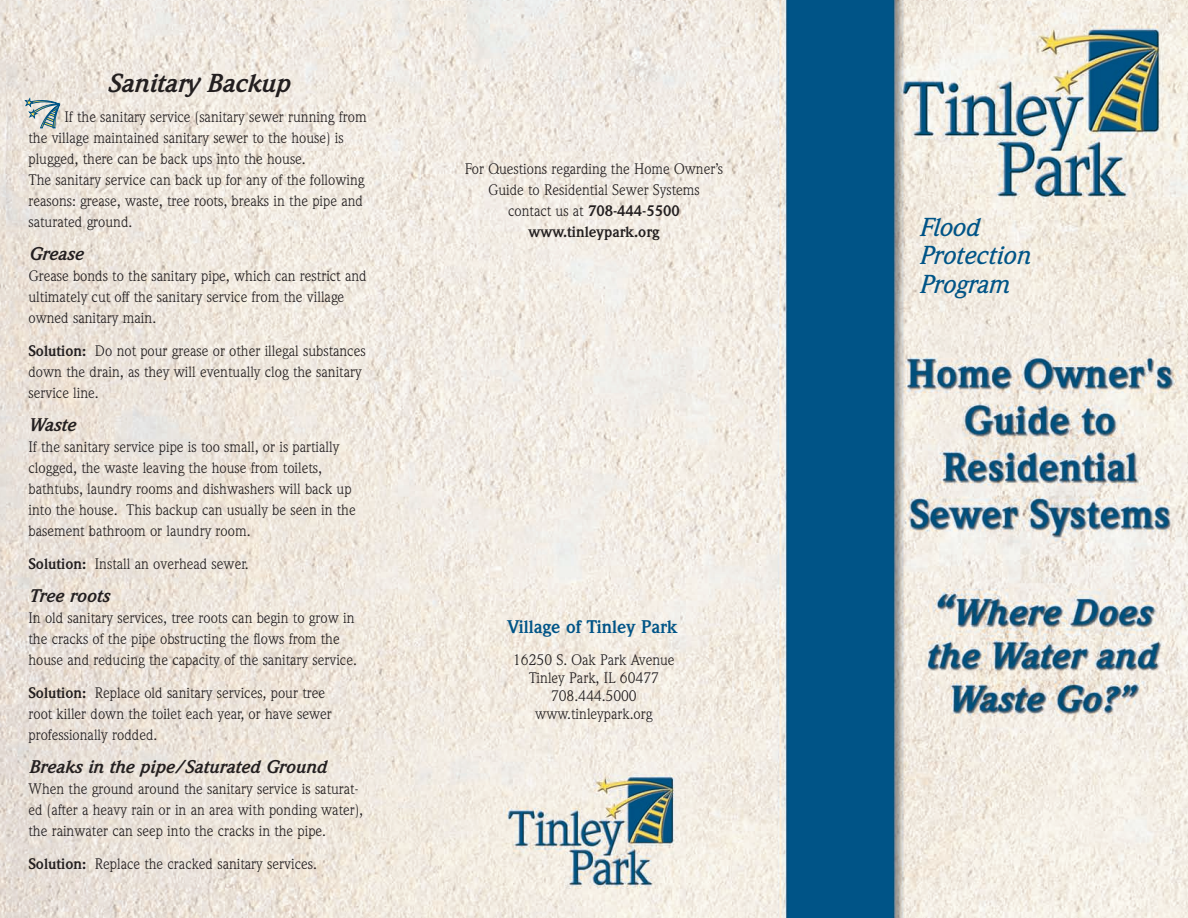
<style>
.page{position:relative;width:1188px;height:918px;background:#fff}
.page>*{position:absolute;margin:0;border:0;box-sizing:border-box;transform-origin:0 0}
.t1{font:italic 500 25.5px/28.5px "Weidemann";color:#005487}
.t2{font:italic 700 25.5px "Weidemann";color:#231f20}
.t3{font:italic 700 18px "Weidemann";color:#231f20}
.t4{font:700 18px "Weidemann";color:#005487}
.t5{font:15px/21px "Weidemann";color:#231f20}
.s1{font-weight:700}
</style>
<div class="page">
<img style="left:0;top:0;width:1188px;height:918px">
<svg style="left:25px;top:98px;width:35px;height:31px"></svg>
<h1 class="t2" style="left:107px;top:73px;width:184px">Sanitary Backup</h1>
<p class="t5" style="left:28px;top:107px;width:340px;text-indent:36px">If the sanitary service (sanitary sewer running from the village maintained sanitary sewer to the house) is plugged, there can be back ups into the house.<br>The sanitary service can back up for any of the following reasons: grease, waste, tree roots, breaks in the pipe and saturated ground.</p>
<p class="t3" style="left:28px;top:247px;width:56px">Grease</p>
<p class="t5" style="left:28px;top:266px;width:340px">Grease bonds to the sanitary pipe, which can restrict and ultimately cut off the sanitary service from the village owned sanitary main.</p>
<p class="t5" style="left:28px;top:341px;width:339px"><span class="s1">Solution:</span> Do not pour grease or other illegal substances down the drain, as they will eventually clog the sanitary service line.</p>
<p class="t3" style="left:28px;top:418px;width:48px">Waste</p>
<p class="t5" style="left:28px;top:437px;width:329px">If the sanitary service pipe is too small, or is partially clogged, the waste leaving the house from toilets, bathtubs, laundry rooms and dishwashers will back up into the house. This backup can usually be seen in the basement bathroom or laundry room.</p>
<p class="t5" style="left:28px;top:554px;width:222px"><span class="s1">Solution:</span> Install an overhead sewer.</p>
<p class="t3" style="left:28px;top:589px;width:82px">Tree roots</p>
<p class="t5" style="left:28px;top:608px;width:330px">In old sanitary services, tree roots can begin to grow in the cracks of the pipe obstructing the flows from the house and reducing the capacity of the sanitary service.</p>
<p class="t5" style="left:28px;top:683px;width:305px"><span class="s1">Solution:</span> Replace old sanitary services, pour tree root killer down the toilet each year, or have sewer professionally rodded.</p>
<p class="t3" style="left:28px;top:760px;width:299px">Breaks in the pipe/Saturated Ground</p>
<p class="t5" style="left:28px;top:779px;width:336px">When the ground around the sanitary service is saturat&shy;ed (after a heavy rain or in an area with ponding water), the rainwater can seep into the cracks in the pipe.</p>
<p class="t5" style="left:28px;top:854px;width:290px"><span class="s1">Solution:</span> Replace the cracked sanitary services.</p>
<p class="t5" style="left:465px;top:160px;width:260px;text-align:center">For Questions regarding the Home Owner’s<br>Guide to Residential Sewer Systems contact us at <span class="s1">708-444-5500 www.tinleypark.org</span></p>
<p class="t4" style="left:508px;top:620px;width:171px">Village of Tinley Park</p>
<p class="t5" style="left:513px;top:652px;width:163px;line-height:18px;text-align:center">16250 S. Oak Park Avenue<br>Tinley Park, IL 60477<br>708.444.5000 www.tinleypark.org</p>
<h1 class="t1" style="left:921px;top:215px;width:112px">Flood<br>Protection<br>Program</h1>
</div>
